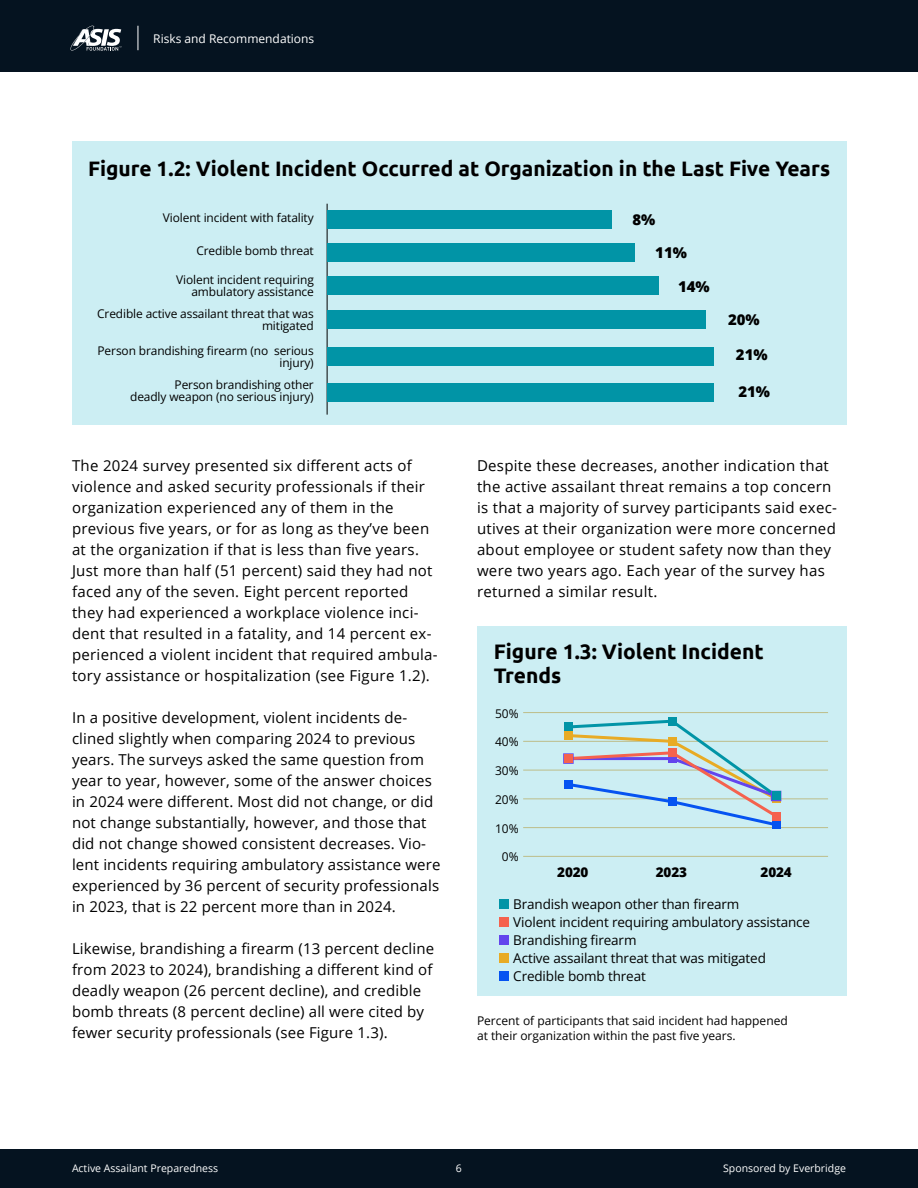
<style>
.page{position:relative;width:918px;height:1188px;background:#fff}
.page>*{position:absolute;margin:0;border:0;box-sizing:border-box;transform-origin:0 0}
.t1{font:700 21px/24px "Ubuntu";color:#000}
.t2{font:700 20.85px "Ubuntu";color:#000}
.t3{font:15px/21px "Open Sans";letter-spacing:.02em;color:#000}
.t4{font:800 15px "Open Sans";color:#000}
.t5{font:13.5px/18px "Open Sans";letter-spacing:-.01em;color:#000}
.t6{font:800 13.5px "Open Sans";letter-spacing:-.01em;color:#000}
.t7{font:12px/12px "Open Sans";letter-spacing:-.01em;color:#000;text-align:right}
.t8{font:12px/14.4px "Open Sans";color:#000}
.t9{font:12px "Open Sans";color:#fff}
.t10{font:10.5px "Open Sans";color:#fff}
</style>
<div class="page">
<div style="left:0;top:1149px;width:918px;height:39px;background:#051320"></div>
<div style="left:0;top:0;width:918px;height:72px;background:#051320"></div>
<svg style="left:70px;top:26px;width:51px;height:25px"></svg>
<svg style="left:138px;top:26px;width:1px;height:24px"></svg>
<div style="left:72px;top:141px;width:774px;height:284px;background:#cceef3"></div>
<hr style="left:327px;top:204px;width:1px;height:211px;background:#000">
<div style="left:327px;top:383px;width:387px;height:18px;background:#0194a6"></div>
<div style="left:327px;top:347px;width:387px;height:18px;background:#0194a6"></div>
<div style="left:327px;top:310px;width:379px;height:19px;background:#0194a6"></div>
<div style="left:327px;top:276px;width:332px;height:19px;background:#0194a6"></div>
<div style="left:327px;top:243px;width:308px;height:19px;background:#0194a6"></div>
<div style="left:327px;top:210px;width:285px;height:19px;background:#0194a6"></div>
<div style="left:477px;top:626px;width:369px;height:370px;background:#cceef3"></div>
<hr style="left:523px;top:856px;width:305px;height:1px;background:#bdbd89">
<hr style="left:523px;top:827px;width:305px;height:1px;background:#bdbd89">
<hr style="left:523px;top:799px;width:305px;height:1px;background:#bdbd89">
<hr style="left:523px;top:770px;width:305px;height:1px;background:#bdbd89">
<hr style="left:523px;top:741px;width:305px;height:1px;background:#bdbd89">
<hr style="left:523px;top:712px;width:305px;height:1px;background:#bdbd89">
<svg style="left:565px;top:720px;width:215px;height:108px"></svg>
<div style="left:564px;top:780px;width:9px;height:9px;background:#0553f1"></div>
<div style="left:668px;top:797px;width:9px;height:9px;background:#0553f1"></div>
<div style="left:772px;top:820px;width:9px;height:9px;background:#0553f1"></div>
<div style="left:564px;top:731px;width:9px;height:9px;background:#e8ab24"></div>
<div style="left:668px;top:737px;width:9px;height:9px;background:#e8ab24"></div>
<div style="left:772px;top:794px;width:9px;height:9px;background:#c99352"></div>
<div style="left:563px;top:753px;width:11px;height:11px;border:2px solid #6345ed"></div>
<div style="left:668px;top:754px;width:9px;height:9px;background:#6345ed"></div>
<div style="left:771px;top:791px;width:10px;height:10px;border:2px solid #6345ed"></div>
<div style="left:564px;top:754px;width:9px;height:9px;background:#f5624e"></div>
<div style="left:668px;top:748px;width:9px;height:9px;background:#f5624e"></div>
<div style="left:772px;top:812px;width:9px;height:9px;background:#f5624e"></div>
<div style="left:564px;top:722px;width:9px;height:9px;background:#0194a6"></div>
<div style="left:668px;top:717px;width:9px;height:9px;background:#0194a6"></div>
<div style="left:772px;top:791px;width:9px;height:9px;background:#0194a6"></div>
<div style="left:499px;top:899px;width:10px;height:10px;background:#0194a6"></div>
<div style="left:499px;top:917px;width:10px;height:10px;background:#f5624e"></div>
<div style="left:499px;top:935px;width:10px;height:10px;background:#6345ed"></div>
<div style="left:499px;top:953px;width:10px;height:10px;background:#e8ab24"></div>
<div style="left:499px;top:972px;width:10px;height:9px;background:#0553f1"></div>
<p class="t9" style="left:153px;top:31px;width:163px">Risks and Recommendations</p>
<h2 class="t2" style="left:88px;top:156px;width:744px">Figure 1.2: Violent Incident Occurred at Organization in the Last Five Years</h2>
<p class="t7" style="left:163px;top:212px;width:152px">Violent incident with fatality</p>
<p class="t4" style="left:632px;top:209px;width:24px">8%</p>
<p class="t7" style="left:196px;top:244px;width:119px">Credible bomb threat</p>
<p class="t7" style="left:176px;top:273px;width:139px">Violent incident requiring ambulatory assistance</p>
<p class="t7" style="left:97px;top:307px;width:218px">Credible active assailant threat that was mitigated</p>
<p class="t7" style="left:98px;top:344px;width:218px">Person brandishing firearm (no serious injury)</p>
<p class="t7" style="left:130px;top:379px;width:185px">Person brandishing other<br>deadly weapon (no serious injury)</p>
<p class="t3" style="left:72px;top:455px;width:367px">The 2024 survey presented six different acts of violence and asked security professionals if their organization experienced any of them in the previous five years, or for as long as they’ve been at the organization if that is less than five years.<br>Just more than half (51 percent) said they had not faced any of the seven. Eight percent reported they had experienced a workplace violence inci&shy;dent that resulted in a fatality, and 14 percent ex&shy;perienced a violent incident that required ambula&shy;tory assistance or hospitalization (see Figure 1.2).</p>
<p class="t3" style="left:72px;top:707px;width:370px">In a positive development, violent incidents de&shy;clined slightly when comparing 2024 to previous years. The surveys asked the same question from year to year, however, some of the answer choices in 2024 were different. Most did not change, or did not change substantially, however, and those that did not change showed consistent decreases. Vio&shy;lent incidents requiring ambulatory assistance were experienced by 36 percent of security professionals in 2023, that is 22 percent more than in 2024.</p>
<p class="t3" style="left:72px;top:938px;width:364px">Likewise, brandishing a firearm (13 percent decline from 2023 to 2024), brandishing a different kind of deadly weapon (26 percent decline), and credible bomb threats (8 percent decline) all were cited by fewer security professionals (see Figure 1.3).</p>
<p class="t4" style="left:655px;top:241px;width:33px">11%</p>
<p class="t4" style="left:678px;top:275px;width:33px">14%</p>
<p class="t4" style="left:728px;top:308px;width:33px">20%</p>
<p class="t4" style="left:736px;top:343px;width:33px">21%</p>
<p class="t4" style="left:739px;top:380px;width:33px">21%</p>
<p class="t3" style="left:477px;top:455px;width:361px">Despite these decreases, another indication that the active assailant threat remains a top concern is that a majority of survey participants said exec&shy;utives at their organization were more concerned about employee or student safety now than they were two years ago. Each year of the survey has returned a similar result.</p>
<h1 class="t1" style="left:494px;top:639px;width:271px">Figure 1.3: Violent Incident<br>Trends</h1>
<p class="t7" style="left:495px;top:707px;width:25px">50%</p>
<p class="t7" style="left:495px;top:736px;width:25px">40%</p>
<p class="t7" style="left:495px;top:764px;width:25px">30%</p>
<p class="t7" style="left:495px;top:793px;width:25px">20%</p>
<p class="t7" style="left:495px;top:822px;width:25px">10%</p>
<p class="t7" style="left:502px;top:851px;width:18px">0%</p>
<p class="t6" style="left:557px;top:861px;width:33px">2020</p>
<p class="t6" style="left:656px;top:862px;width:33px">2023</p>
<p class="t6" style="left:761px;top:862px;width:33px">2024</p>
<p class="t5" style="left:513px;top:895px;width:298px">Brandish weapon other than firearm<br>Violent incident requiring ambulatory assistance Brandishing firearm<br>Active assailant threat that was mitigated Credible bomb threat</p>
<p class="t8" style="left:477px;top:1013px;width:312px">Percent of participants that said incident had happened at their organization within the past five years.</p>
<p class="t10" style="left:72px;top:1161px;width:148px">Active Assailant Preparedness</p>
<p class="t10" style="left:723px;top:1161px;width:124px">Sponsored by Everbridge</p>
<p class="t10" style="left:456px;top:1161px;width:8px">6</p>
</div>
